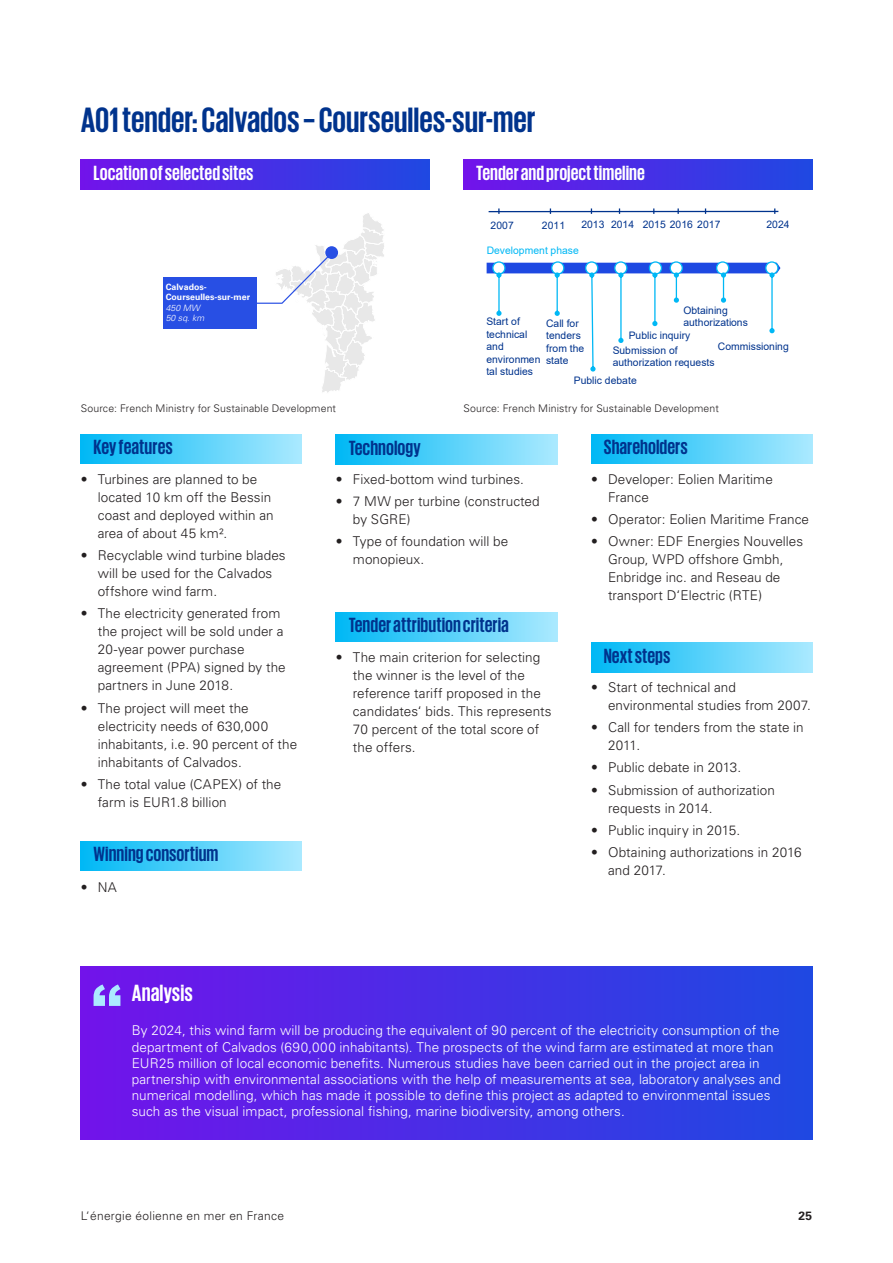
<style>
.page{position:relative;width:893px;height:1263px;background:#fff}
.page>*{position:absolute;margin:0;border:0;box-sizing:border-box;transform-origin:0 0}
.Copytext_Subhead_bla{font:700 36px "KPMG";color:#00338d}
.Copytext_Subhead_bla-2{font:700 24px "KPMG";color:#fff}
.Copytext_Subhead_bla-3{font:700 21px "KPMG";color:#00338d}
.Copytext_Subhead_bla-4{font:700 21px "KPMG";color:#fff}
.t1{font:300 13.5px/18px "Univers LT Std";letter-spacing:.005em;color:#231f20}
.t2{font:300 13.5px/16.2px "Univers LT Std";letter-spacing:.005em;color:#fff}
.t3{font:300 12px "Univers LT Std";letter-spacing:.025em;color:#231f20}
.t4{font:700 12px "Univers LT Std";color:#231f20}
.t5{font:300 10.5px "Univers LT Std";letter-spacing:.015em;color:#231f20}
.t6{font:10.35px/12.5px "Arial";letter-spacing:.005em;color:#00338d}
.t7{font:10.35px "Arial";letter-spacing:.005em;color:#00b8f5}
.t8{font:700 8.85px/10.5px "Univers LT Std";color:#fff}
.s1{font-weight:300;font-style:italic}
</style>
<div class="page">
<div style="left:81px;top:159px;width:348px;height:30px;background:linear-gradient(to right,#7213ea,#1f48e2)"></div>
<div style="left:81px;top:966px;width:731px;height:174px;background:linear-gradient(to right,#7213ea,#1f49e2)"></div>
<div style="left:81px;top:434px;width:221px;height:30px;background:linear-gradient(to right,#00b8f5,#aaeaff)"></div>
<div style="left:81px;top:841px;width:221px;height:30px;background:linear-gradient(to right,#00b8f5,#aaeaff)"></div>
<div style="left:336px;top:435px;width:221px;height:30px;background:linear-gradient(to right,#00b8f5,#aaeaff)"></div>
<div style="left:336px;top:612px;width:221px;height:30px;background:linear-gradient(to right,#00b8f5,#aaeaff)"></div>
<div style="left:591px;top:434px;width:221px;height:30px;background:linear-gradient(to right,#00b8f5,#aae9ff)"></div>
<div style="left:591px;top:643px;width:221px;height:30px;background:linear-gradient(to right,#00b8f5,#aae9ff)"></div>
<div style="left:463px;top:159px;width:349px;height:30px;background:linear-gradient(to right,#7213ea,#1f49e2)"></div>
<div style="left:163px;top:277px;width:94px;height:52px;background:#284fe4"></div>
<svg style="left:257px;top:213px;width:127px;height:180px"></svg>
<hr style="left:489px;top:211px;width:289px;height:1px;background:#00338d">
<div style="left:551px;top:261px;width:13px;height:14px;border:1px solid #00b8f5;border-radius:50%"></div>
<div style="left:765px;top:261px;width:13px;height:14px;border:1px solid #00b8f5;border-radius:50%"></div>
<div style="left:585px;top:261px;width:13px;height:14px;border:1px solid #00b8f5;border-radius:50%"></div>
<div style="left:614px;top:261px;width:13px;height:14px;border:1px solid #00b8f5;border-radius:50%"></div>
<div style="left:649px;top:261px;width:13px;height:14px;border:1px solid #00b8f5;border-radius:50%"></div>
<div style="left:670px;top:261px;width:13px;height:14px;border:1px solid #00b8f5;border-radius:50%"></div>
<div style="left:716px;top:261px;width:13px;height:14px;border:1px solid #00b8f5;border-radius:50%"></div>
<div style="left:492px;top:261px;width:13px;height:14px;border:1px solid #00b8f5;border-radius:50%"></div>
<svg style="left:487px;top:263px;width:293px;height:109px"></svg>
<svg style="left:94px;top:984px;width:26px;height:22px"></svg>
<p class="Copytext_Subhead_bla" style="left:81px;top:102px;width:456px">A01 tender: Calvados – Courseulles-sur-mer</p>
<p class="Copytext_Subhead_bla-4" style="left:94px;top:162px;width:161px">Location of selected sites</p>
<p class="Copytext_Subhead_bla-4" style="left:476px;top:162px;width:170px">Tender and project timeline</p>
<p class="t6" style="left:491px;top:219px;width:25px">2007</p>
<p class="t6" style="left:542px;top:219px;width:25px">2011</p>
<p class="t6" style="left:581px;top:218px;width:25px">2013</p>
<p class="t6" style="left:643px;top:218px;width:79px">2015 2016 2017</p>
<p class="t6" style="left:766px;top:218px;width:25px">2024</p>
<p class="t6" style="left:611px;top:218px;width:25px">2014</p>
<p class="t8" style="left:166px;top:281px;width:86px">Calvados-<br>Courseulles-sur-mer<br><span class="s1">450 MW<br>50 sq. km</span></p>
<p class="t7" style="left:487px;top:243px;width:94px">Development phase</p>
<p class="t6" style="left:683px;top:304px;width:66px">Obtaining authorizations</p>
<p class="t6" style="left:486px;top:315px;width:56px">Start of technical and environmen tal studies</p>
<p class="t6" style="left:546px;top:317px;width:39px">Call for tenders from the state</p>
<p class="t6" style="left:629px;top:329px;width:63px">Public inquiry</p>
<p class="t6" style="left:718px;top:340px;width:72px">Commissioning</p>
<p class="t6" style="left:613px;top:344px;width:103px">Submission of authorization requests</p>
<p class="t6" style="left:574px;top:374px;width:64px">Public debate</p>
<p class="t5" style="left:81px;top:402px;width:257px">Source: French Ministry for Sustainable Development</p>
<p class="t5" style="left:463px;top:402px;width:257px">Source: French Ministry for Sustainable Development</p>
<p class="Copytext_Subhead_bla-3" style="left:94px;top:437px;width:81px">Key features</p>
<p class="t1" style="left:98px;top:470px;width:178px;text-indent:-17px">• Turbines are planned to be located 10 km off the Bessin coast and deployed within an area of about 45 km².</p>
<p class="t1" style="left:98px;top:546px;width:189px;text-indent:-17px">• Recyclable wind turbine blades will be used for the Calvados offshore wind farm.</p>
<p class="t1" style="left:98px;top:605px;width:189px;text-indent:-17px">• The electricity generated from the project will be sold under a<br>20-year power purchase agreement (PPA) signed by the partners in June 2018.</p>
<p class="t1" style="left:98px;top:699px;width:201px;text-indent:-17px">• The project will meet the electricity needs of 630,000 inhabitants, i.e. 90 percent of the inhabitants of Calvados.</p>
<p class="t1" style="left:98px;top:775px;width:185px;text-indent:-17px">• The total value (CAPEX) of the farm is EUR1.8 billion</p>
<p class="Copytext_Subhead_bla-3" style="left:94px;top:844px;width:126px">Winning consortium</p>
<p class="t1" style="left:81px;top:878px;width:38px">• NA</p>
<p class="Copytext_Subhead_bla-3" style="left:349px;top:437px;width:73px">Technology</p>
<p class="t1" style="left:336px;top:470px;width:190px">• Fixed-bottom wind turbines.</p>
<p class="t1" style="left:353px;top:492px;width:188px;text-indent:-17px">• 7 MW per turbine (constructed by SGRE)</p>
<p class="t1" style="left:353px;top:533px;width:157px;text-indent:-17px">• Type of foundation will be monopieux.</p>
<p class="Copytext_Subhead_bla-3" style="left:349px;top:615px;width:162px">Tender attribution criteria</p>
<p class="t1" style="left:353px;top:648px;width:200px;text-indent:-17px">• The main criterion for selecting the winner is the level of the reference tariff proposed in the candidates‘ bids. This represents<br>70 percent of the total score of the offers.</p>
<p class="Copytext_Subhead_bla-3" style="left:604px;top:437px;width:85px">Shareholders</p>
<p class="t1" style="left:608px;top:470px;width:166px;text-indent:-17px">• Developer: Eolien Maritime<br>France</p>
<p class="t1" style="left:591px;top:510px;width:220px">• Operator: Eolien Maritime France</p>
<p class="t1" style="left:608px;top:533px;width:197px;text-indent:-17px">• Owner: EDF Energies Nouvelles<br>Group, WPD offshore Gmbh,<br>Enbridge inc. and Reseau de transport D‘Electric (RTE)</p>
<p class="Copytext_Subhead_bla-3" style="left:604px;top:645px;width:68px">Next steps</p>
<p class="t1" style="left:608px;top:678px;width:204px;text-indent:-17px">• Start of technical and environmental studies from 2007.</p>
<p class="t1" style="left:608px;top:718px;width:197px;text-indent:-17px">• Call for tenders from the state in<br>2011.</p>
<p class="t1" style="left:591px;top:758px;width:152px">• Public debate in 2013.</p>
<p class="t1" style="left:608px;top:781px;width:168px;text-indent:-17px">• Submission of authorization requests in 2014.</p>
<p class="t1" style="left:591px;top:821px;width:151px">• Public inquiry in 2015.</p>
<p class="t1" style="left:608px;top:843px;width:195px;text-indent:-17px">• Obtaining authorizations in 2016 and 2017.</p>
<p class="Copytext_Subhead_bla-2" style="left:132px;top:981px;width:62px">Analysis</p>
<p class="t2" style="left:132px;top:1022px;width:651px">By 2024, this wind farm will be producing the equivalent of 90 percent of the electricity consumption of the department of Calvados (690,000 inhabitants). The prospects of the wind farm are estimated at more than EUR25 million of local economic benefits. Numerous studies have been carried out in the project area in partnership with environmental associations with the help of measurements at sea, laboratory analyses and numerical modelling, which has made it possible to define this project as adapted to environmental issues such as the visual impact, professional fishing, marine biodiversity, among others.</p>
<p class="t3" style="left:81px;top:1208px;width:205px">L‘énergie éolienne en mer en France</p>
<p class="t4" style="left:798px;top:1208px;width:15px">25</p>
</div>
